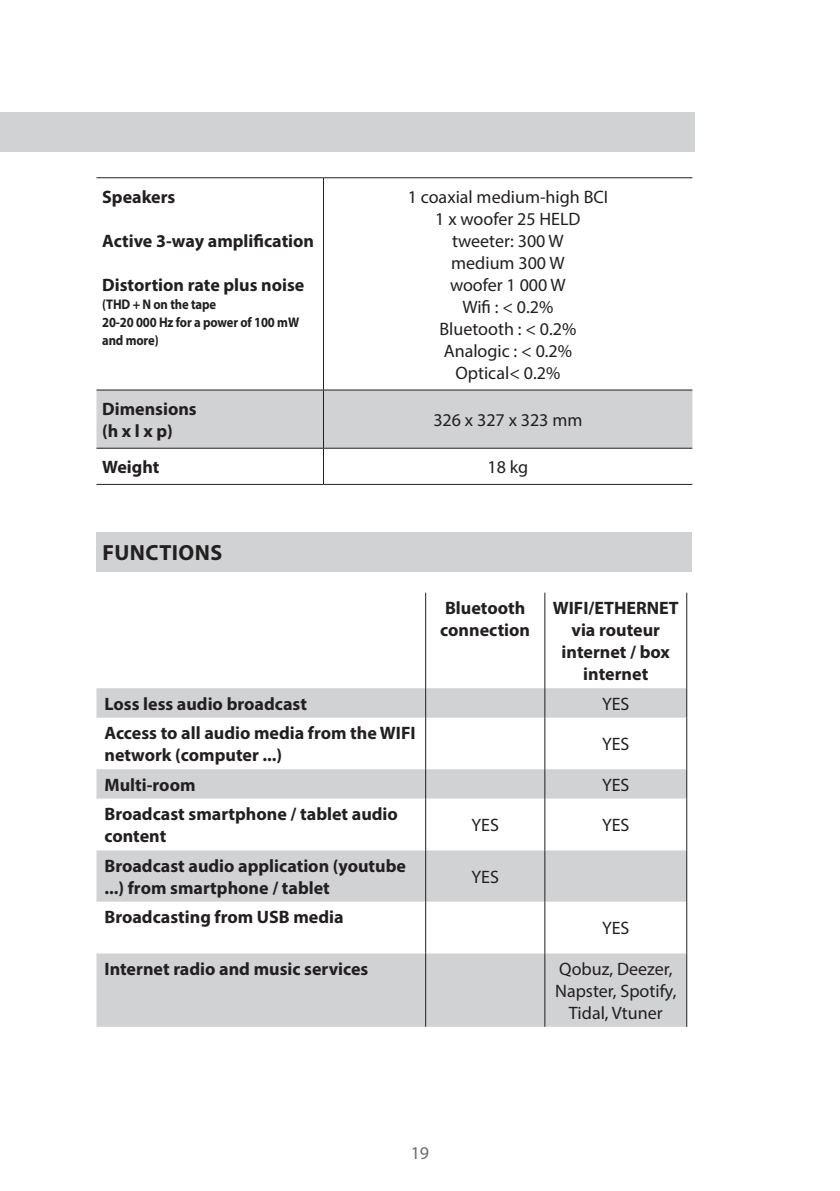
<style>
.page{position:relative;width:840px;height:1191px;background:#fff}
.page>*{position:absolute;margin:0;border:0;box-sizing:border-box;transform-origin:0 0}
.t1{font:700 22px "Myriad Pro";color:#231f20}
.t2{font:700 18px/22px "Myriad Pro";color:#231f20}
.t3{font:18px/22px "Myriad Pro";color:#231f20;text-align:center}
.t4{font:18px "Myriad Pro";color:#6c6d70}
.t5{font:700 14px/18px "Myriad Pro";letter-spacing:-.01em;color:#231f20;scale:.9 1}
</style>
<div class="page">
<div style="left:96px;top:391px;width:596px;height:57px;background:#d1d2d4"></div>
<hr style="left:96px;top:177px;width:227px;height:1px;background:#231f20">
<hr style="left:323px;top:177px;width:369px;height:1px;background:#231f20">
<hr style="left:323px;top:178px;width:1px;height:212px;background:#231f20">
<hr style="left:96px;top:390px;width:227px;height:1px;background:#231f20">
<hr style="left:323px;top:390px;width:369px;height:1px;background:#231f20">
<hr style="left:323px;top:390px;width:1px;height:58px;background:#231f20">
<hr style="left:96px;top:448px;width:227px;height:1px;background:#231f20">
<hr style="left:323px;top:448px;width:369px;height:1px;background:#231f20">
<hr style="left:323px;top:448px;width:1px;height:36px;background:#231f20">
<hr style="left:96px;top:484px;width:227px;height:1px;background:#231f20">
<hr style="left:323px;top:484px;width:369px;height:1px;background:#231f20">
<div style="left:0;top:112px;width:693px;height:39px;background:#d1d2d4"></div>
<div style="left:96px;top:532px;width:595px;height:39px;background:#d1d2d4"></div>
<svg style="left:96px;top:688px;width:590px;height:338px;fill:#d1d2d4"></svg>
<svg style="left:96px;top:901px;width:590px;height:52px"></svg>
<hr style="left:425px;top:592px;width:1px;height:96px;background:#231f20">
<svg style="left:425px;top:688px;width:1px;height:29px"></svg>
<hr style="left:425px;top:717px;width:1px;height:52px;background:#231f20">
<hr style="left:425px;top:850px;width:1px;height:51px;background:#231f20">
<hr style="left:425px;top:901px;width:1px;height:52px;background:#231f20">
<hr style="left:425px;top:953px;width:1px;height:73px;background:#231f20">
<hr style="left:544px;top:592px;width:1px;height:96px;background:#231f20">
<hr style="left:686px;top:592px;width:1px;height:96px;background:#231f20">
<svg style="left:544px;top:688px;width:1px;height:29px"></svg>
<svg style="left:686px;top:688px;width:1px;height:29px"></svg>
<hr style="left:544px;top:717px;width:1px;height:52px;background:#231f20">
<hr style="left:686px;top:717px;width:1px;height:52px;background:#231f20">
<svg style="left:96px;top:769px;width:591px;height:81px"></svg>
<hr style="left:544px;top:798px;width:1px;height:52px;background:#231f20">
<hr style="left:686px;top:798px;width:1px;height:52px;background:#231f20">
<hr style="left:544px;top:850px;width:1px;height:51px;background:#231f20">
<hr style="left:686px;top:850px;width:1px;height:51px;background:#231f20">
<hr style="left:544px;top:901px;width:1px;height:52px;background:#231f20">
<hr style="left:686px;top:901px;width:1px;height:52px;background:#231f20">
<hr style="left:544px;top:953px;width:1px;height:73px;background:#231f20">
<hr style="left:686px;top:953px;width:1px;height:73px;background:#231f20">
<p class="t2" style="left:102px;top:185px;width:75px">Speakers</p>
<p class="t2" style="left:102px;top:229px;width:213px">Active 3-way amplification</p>
<p class="t2" style="left:102px;top:273px;width:204px">Distortion rate plus noise</p>
<p class="t5" style="left:102px;top:294px;width:220px">(THD + N on the tape<br>20-20 000 Hz for a power of 100 mW and more)</p>
<p class="t3" style="left:407px;top:185px;width:202px">1 coaxial medium-high BCI<br>1 x woofer 25 HELD tweeter: 300 W<br>medium 300 W<br>woofer 1 000 W<br>Wifi : &lt; 0.2%<br>Bluetooth : &lt; 0.2%<br>Analogic : &lt; 0.2%<br>Optical&lt; 0.2%</p>
<p class="t2" style="left:102px;top:397px;width:96px">Dimensions (h x l x p)</p>
<p class="t3" style="left:433px;top:408px;width:150px">326 x 327 x 323 mm</p>
<p class="t2" style="left:102px;top:455px;width:59px">Weight</p>
<p class="t3" style="left:487px;top:456px;width:42px">18 kg</p>
<p class="t1" style="left:102px;top:538px;width:15px">functions</p>
<p class="t2" style="left:440px;top:596px;width:91px">Bluetooth connection</p>
<p class="t2" style="left:552px;top:596px;width:127px;text-align:center">WIFI/ETHERNET via routeur internet / box internet</p>
<p class="t2" style="left:104px;top:692px;width:204px">Loss less audio broadcast</p>
<p class="t3" style="left:601px;top:692px;width:29px">YES</p>
<p class="t2" style="left:104px;top:721px;width:312px">Access to all audio media from the WIFI network (computer ...)</p>
<p class="t3" style="left:601px;top:733px;width:29px">YES</p>
<p class="t2" style="left:104px;top:773px;width:93px">Multi-room</p>
<p class="t3" style="left:601px;top:773px;width:29px">YES</p>
<p class="t2" style="left:104px;top:802px;width:295px">Broadcast smartphone / tablet audio content</p>
<p class="t3" style="left:471px;top:814px;width:29px">YES</p>
<p class="t3" style="left:601px;top:814px;width:29px">YES</p>
<p class="t2" style="left:104px;top:854px;width:303px">Broadcast audio application (youtube ...) from smartphone / tablet</p>
<p class="t3" style="left:471px;top:865px;width:29px">YES</p>
<p class="t2" style="left:104px;top:905px;width:240px">Broadcasting from USB media</p>
<p class="t3" style="left:601px;top:917px;width:29px">YES</p>
<p class="t2" style="left:104px;top:957px;width:265px">Internet radio and music services</p>
<p class="t3" style="left:555px;top:957px;width:123px">Qobuz, Deezer,<br>Napster, Spotify,<br>Tidal, Vtuner</p>
<p class="t4" style="left:410px;top:1142px;width:20px">19</p>
</div>
